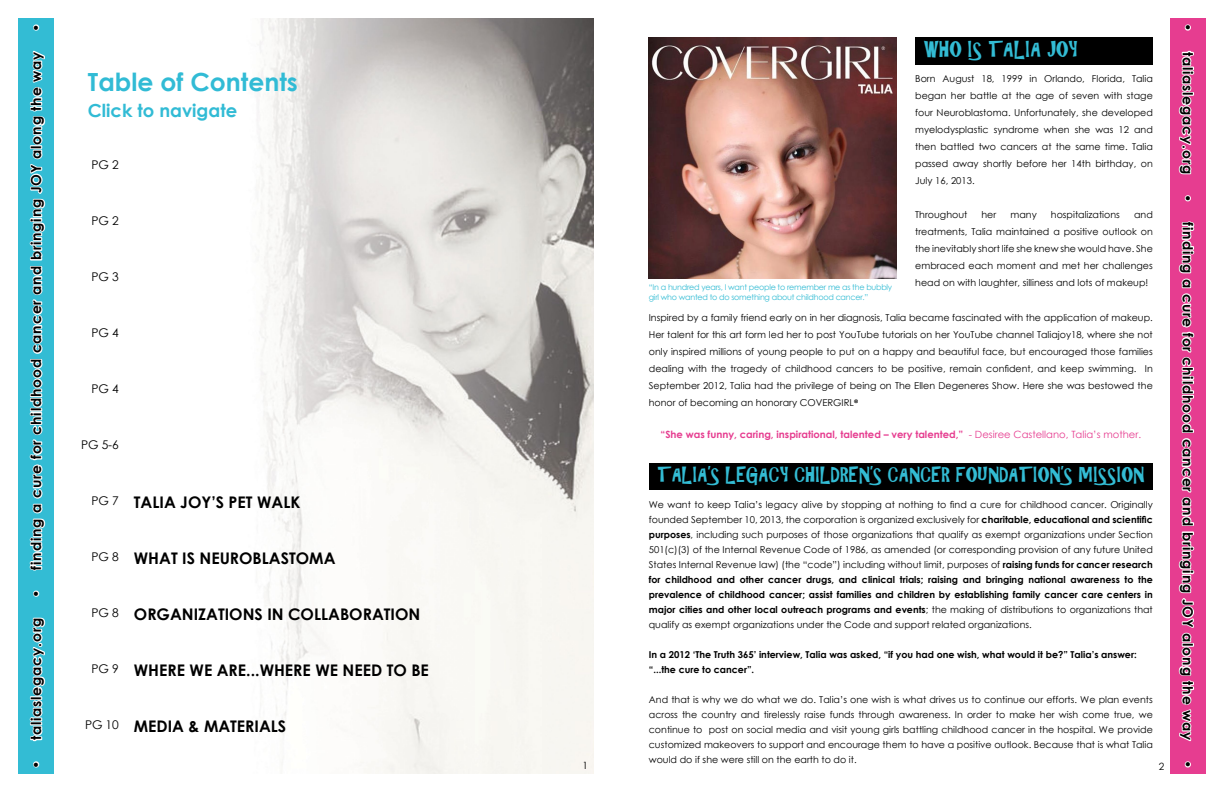
<style>
.page{position:relative;width:1224px;height:792px;background:#fff}
.page>*{position:absolute;margin:0;border:0;box-sizing:border-box;transform-origin:0 0}
.t1{font:700 25px "Century Gothic";color:#31bbd5}
.t2{font:20px "ARCHRISTY";color:#33bcd4}
.t3{font:19px "ARCHRISTY";color:#33bcd4}
.t4{font:700 18px "Century Gothic";color:#31bbd5}
.t5{font:700 16px "Century Gothic";color:#000}
.t6{font:700 14px "Century Gothic";letter-spacing:.06em;color:#000}
.t7{font:12px "Century Gothic";letter-spacing:-.01em;color:#000}
.t8{font:700 10px "Century Gothic";color:#e63d90}
.t9{font:10px "Century Gothic";color:#000}
.t10{font:9.5px/17px "Century Gothic";color:#000;text-align:justify}
.t11{font:700 9.5px/15px "Century Gothic";color:#000}
.t12{font:8px/10px "Century Gothic";letter-spacing:-.03em;color:#33bcd4}
.s1{font-family:"Calibri";font-weight:700}
.s2{font-weight:400}
.s3{font-weight:700}
</style>
<div class="page">
<img style="left:257px;top:18px;width:337px;height:756px">
<div style="left:18px;top:18px;width:36px;height:756px;background:#33bcd4"></div>
<svg style="left:33px;top:761px;width:7px;height:7px"></svg>
<svg style="left:29px;top:617px;width:17px;height:125px"></svg>
<svg style="left:33px;top:590px;width:7px;height:7px"></svg>
<svg style="left:29px;top:50px;width:17px;height:521px"></svg>
<svg style="left:33px;top:24px;width:7px;height:7px"></svg>
<div style="left:1170px;top:18px;width:36px;height:756px;background:#e63d90"></div>
<svg style="left:1184px;top:24px;width:7px;height:7px"></svg>
<svg style="left:1178px;top:50px;width:17px;height:125px"></svg>
<svg style="left:1184px;top:195px;width:7px;height:7px"></svg>
<svg style="left:1178px;top:221px;width:17px;height:521px"></svg>
<svg style="left:1184px;top:761px;width:7px;height:7px"></svg>
<div style="left:915px;top:37px;width:238px;height:28px;background:#000"></div>
<img style="left:649px;top:37px;width:248px;height:242px">
<div style="left:649px;top:463px;width:504px;height:27px;background:#000"></div>
<h3 class="t6" style="left:26px;top:32px;width:10px;rotate:-90deg">•</h3>
<h3 class="t6" style="left:1198px;top:23px;width:152px;rotate:90deg">• taliaslegacy.org</h3>
<h3 class="t6" style="left:1198px;top:194px;width:548px;rotate:90deg">• finding a cure for childhood cancer and bringing JOY along the way</h3>
<h3 class="t6" style="left:1198px;top:760px;width:10px;rotate:90deg">•</h3>
<h2 class="t2" style="left:924px;top:38px;width:156px">WHO IS TALIA JOY</h2>
<p class="t10" style="left:915px;top:70px;width:239px">Born August 18, 1999 in Orlando, Florida, Talia began her battle at the age of seven with stage four Neuroblastoma. Unfortunately, she developed myelodysplastic syndrome when she was 12 and then battled two cancers at the same time. Talia passed away shortly before her 14th birthday, on July 16, 2013.</p>
<p class="t10" style="left:915px;top:206px;width:54px">Throughout</p>
<p class="t10" style="left:982px;top:206px;width:16px">her</p>
<p class="t10" style="left:1010px;top:206px;width:28px">many</p>
<p class="t10" style="left:1051px;top:206px;width:70px">hospitalizations</p>
<h3 class="t6" style="left:26px;top:598px;width:548px;rotate:-90deg">• finding a cure for childhood cancer and bringing JOY along the way</h3>
<h1 class="t1" style="left:88px;top:63px;width:211px">Table of Contents</h1>
<h3 class="t4" style="left:88px;top:96px;width:151px">Click to navigate</h3>
<p class="t7" style="left:92px;top:156px;width:29px">PG 2</p>
<p class="t10" style="left:915px;top:206px;width:239px;text-indent:219px">and treatments, Talia maintained a positive outlook on the inevitably short life she knew she would have. She embraced each moment and met her challenges head on with laughter, silliness and lots of makeup!</p>
<p class="t7" style="left:92px;top:212px;width:29px">PG 2</p>
<p class="t7" style="left:92px;top:268px;width:29px">PG 3</p>
<p class="t12" style="left:649px;top:282px;width:245px">“In a hundred years, I want people to remember me as the bubbly girl who wanted to do something about childhood cancer.”</p>
<p class="t10" style="left:649px;top:309px;width:506px">Inspired by a family friend early on in her diagnosis, Talia became fascinated with the application of makeup.<br>Her talent for this art form led her to post YouTube tutorials on her YouTube channel Taliajoy18, where she not only inspired millions of young people to put on a happy and beautiful face, but encouraged those families dealing with the tragedy of childhood cancers to be positive, remain confident, and keep swimming. In September 2012, Talia had the privilege of being on The Ellen Degeneres Show. Here she was bestowed the honor of becoming an honorary COVERGIRL<span class="s1">®</span></p>
<p class="t7" style="left:92px;top:324px;width:29px">PG 4</p>
<p class="t7" style="left:92px;top:380px;width:29px">PG 4</p>
<p class="t8" style="left:661px;top:427px;width:482px">“She was funny, caring, inspirational, talented – very talented,” <span class="s2">- Desiree Castellano, Talia’s mother.</span></p>
<p class="t7" style="left:81px;top:436px;width:39px">PG 5-6</p>
<h3 class="t3" style="left:658px;top:463px;width:489px">TALIA’S LEGACY CHILDREN’S CANCER FOUNDATION’S MISSION</h3>
<p class="t10" style="left:649px;top:496px;width:506px;line-height:15px">We want to keep Talia’s legacy alive by stopping at nothing to find a cure for childhood cancer. Originally founded September 10, 2013, the corporation is organized exclusively for <span class="s3">charitable, educational and scientific purposes</span>, including such purposes of those organizations that qualify as exempt organizations under Section 501(c)(3) of the Internal Revenue Code of 1986, as amended (or corresponding provision of any future United States Internal Revenue law) (the “code”) including without limit, purposes of <span class="s3">raising funds for cancer research for childhood and other cancer drugs, and clinical trials; raising and bringing national awareness to the prevalence of childhood cancer; assist families and children by establishing family cancer care centers in major cities and other local outreach programs and events</span>; the making of distributions to organizations that qualify as exempt organizations under the Code and support related organizations.</p>
<p class="t11" style="left:649px;top:646px;width:489px">In a 2012 ‘The Truth 365’ interview, Talia was asked, “if you had one wish, what would it be?” Talia’s answer: “...the cure to cancer”.</p>
<p class="t10" style="left:649px;top:691px;width:506px;line-height:15px">And that is why we do what we do. Talia’s one wish is what drives us to continue our efforts. We plan events across the country and tirelessly raise funds through awareness. In order to make her wish come true, we continue to post on social media and visit young girls battling childhood cancer in the hospital. We provide customized makeovers to support and encourage them to have a positive outlook. Because that is what Talia would do if she were still on the earth to do it.</p>
<p class="t7" style="left:92px;top:492px;width:29px">PG 7</p>
<h3 class="t5" style="left:134px;top:490px;width:168px">TALIA JOY’S PET WALK</h3>
<p class="t7" style="left:92px;top:548px;width:29px">PG 8</p>
<h3 class="t5" style="left:134px;top:546px;width:203px">WHAT IS NEUROBLASTOMA</h3>
<p class="t7" style="left:92px;top:604px;width:29px">PG 8</p>
<h3 class="t5" style="left:134px;top:602px;width:288px">ORGANIZATIONS IN COLLABORATION</h3>
<h3 class="t6" style="left:26px;top:769px;width:152px;rotate:-90deg">• taliaslegacy.org</h3>
<p class="t7" style="left:92px;top:660px;width:29px">PG 9</p>
<h3 class="t5" style="left:134px;top:658px;width:297px">WHERE WE ARE...WHERE WE NEED TO BE</h3>
<p class="t7" style="left:85px;top:716px;width:35px">PG 10</p>
<h3 class="t5" style="left:134px;top:714px;width:154px">MEDIA &amp; MATERIALS</h3>
<p class="t9" style="left:583px;top:759px;width:7px">1</p>
<p class="t9" style="left:1159px;top:759px;width:7px">2</p>
</div>
